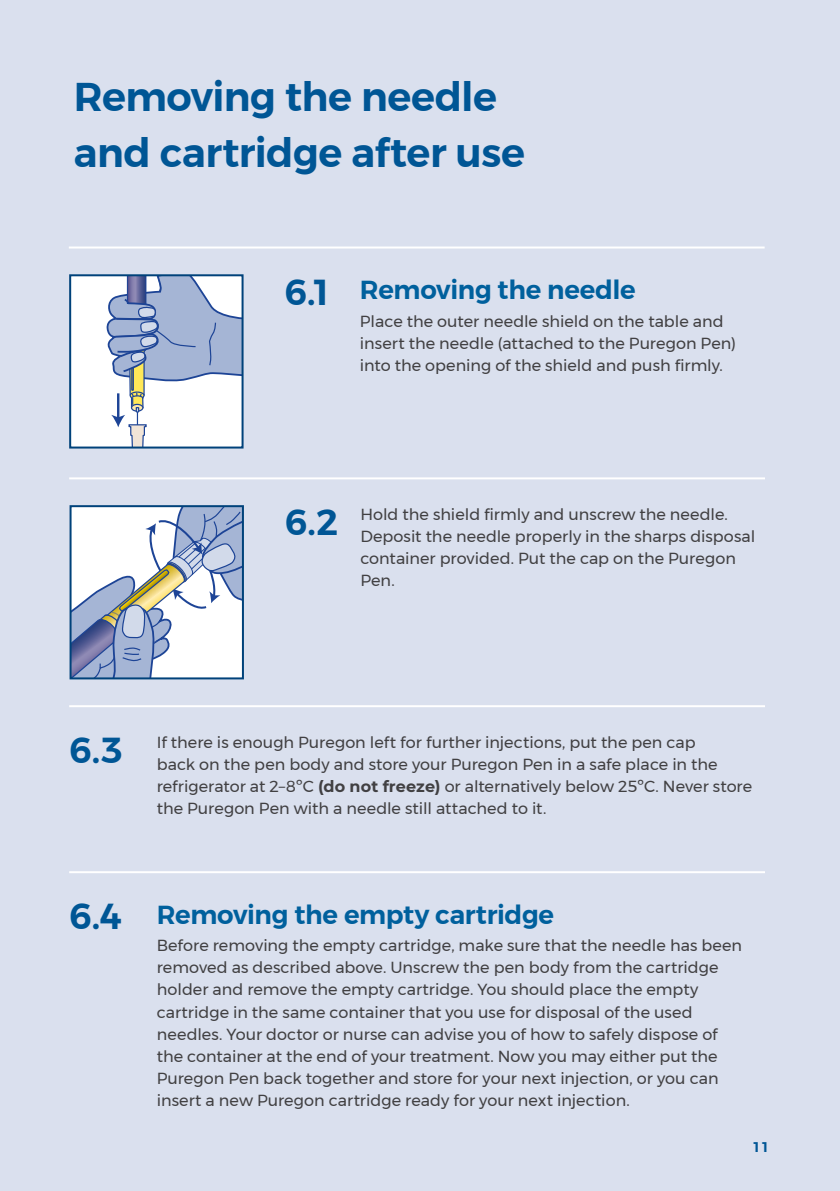
<style>
.page{position:relative;width:840px;height:1191px;background:#fff}
.page>*{position:absolute;margin:0;border:0;box-sizing:border-box;transform-origin:0 0}
.t1{font:600 40px/56px "Montserrat";letter-spacing:-.015em;color:#005695}
.t2{font:600 36px "Montserrat";color:#005695}
.t3{font:600 26px "Montserrat";letter-spacing:-.01em;color:#00609d}
.t4{font:16px/22px "Montserrat";color:#414042}
.t5{font:600 14px "Montserrat";color:#005695}
.s1{font-size:36px;color:#005695}
.s2{font-weight:700}
</style>
<div class="page">
<div style="left:0;top:0;width:839px;height:1191px;background:#dae0ee"></div>
<div style="left:70px;top:276px;width:172px;height:171px;background:#fff"></div>
<svg style="left:106px;top:277px;width:134px;height:168px"></svg>
<div style="left:69px;top:274px;width:174px;height:174px;border:2px solid #00427a"></div>
<hr style="left:69px;top:246px;width:695px;height:2px;background:#fff">
<svg style="left:72px;top:508px;width:169px;height:168px;background:#cbd1df"></svg>
<div style="left:69px;top:505px;width:175px;height:174px;border:2px solid #00427a"></div>
<hr style="left:69px;top:477px;width:695px;height:2px;background:#fff">
<hr style="left:69px;top:705px;width:695px;height:2px;background:#fff">
<hr style="left:69px;top:871px;width:695px;height:2px;background:#fff">
<h1 class="t1" style="left:74px;top:69px;width:452px">Removing the needle and cartridge after use</h1>
<h3 class="t3" style="left:284px;top:269px;width:352px"><span class="s1">6.1</span> Removing the needle</h3>
<p class="t4" style="left:360px;top:310px;width:377px">Place the outer needle shield on the table and insert the needle (attached to the Puregon Pen) into the opening of the shield and push firmly.</p>
<h2 class="t2" style="left:285px;top:494px;width:54px">6.2</h2>
<p class="t4" style="left:360px;top:503px;width:396px">Hold the shield firmly and unscrew the needle.<br>Deposit the needle properly in the sharps disposal container provided. Put the cap on the Puregon Pen.</p>
<h2 class="t2" style="left:69px;top:722px;width:55px">6.3</h2>
<p class="t4" style="left:157px;top:731px;width:596px">If there is enough Puregon left for further injections, put the pen cap<br>back on the pen body and store your Puregon Pen in a safe place in the refrigerator at 2–8ºC <span class="s2">(do not freeze)</span> or alternatively below 25ºC. Never store the Puregon Pen with a needle still attached to it.</p>
<h3 class="t3" style="left:69px;top:894px;width:486px"><span class="s1">6.4</span> Removing the empty cartridge</h3>
<p class="t4" style="left:157px;top:934px;width:586px">Before removing the empty cartridge, make sure that the needle has been removed as described above. Unscrew the pen body from the cartridge holder and remove the empty cartridge. You should place the empty cartridge in the same container that you use for disposal of the used needles. Your doctor or nurse can advise you of how to safely dispose of the container at the end of your treatment. Now you may either put the Puregon Pen back together and store for your next injection, or you can insert a new Puregon cartridge ready for your next injection.</p>
<p class="t5" style="left:753px;top:1136px;width:15px">11</p>
</div>
